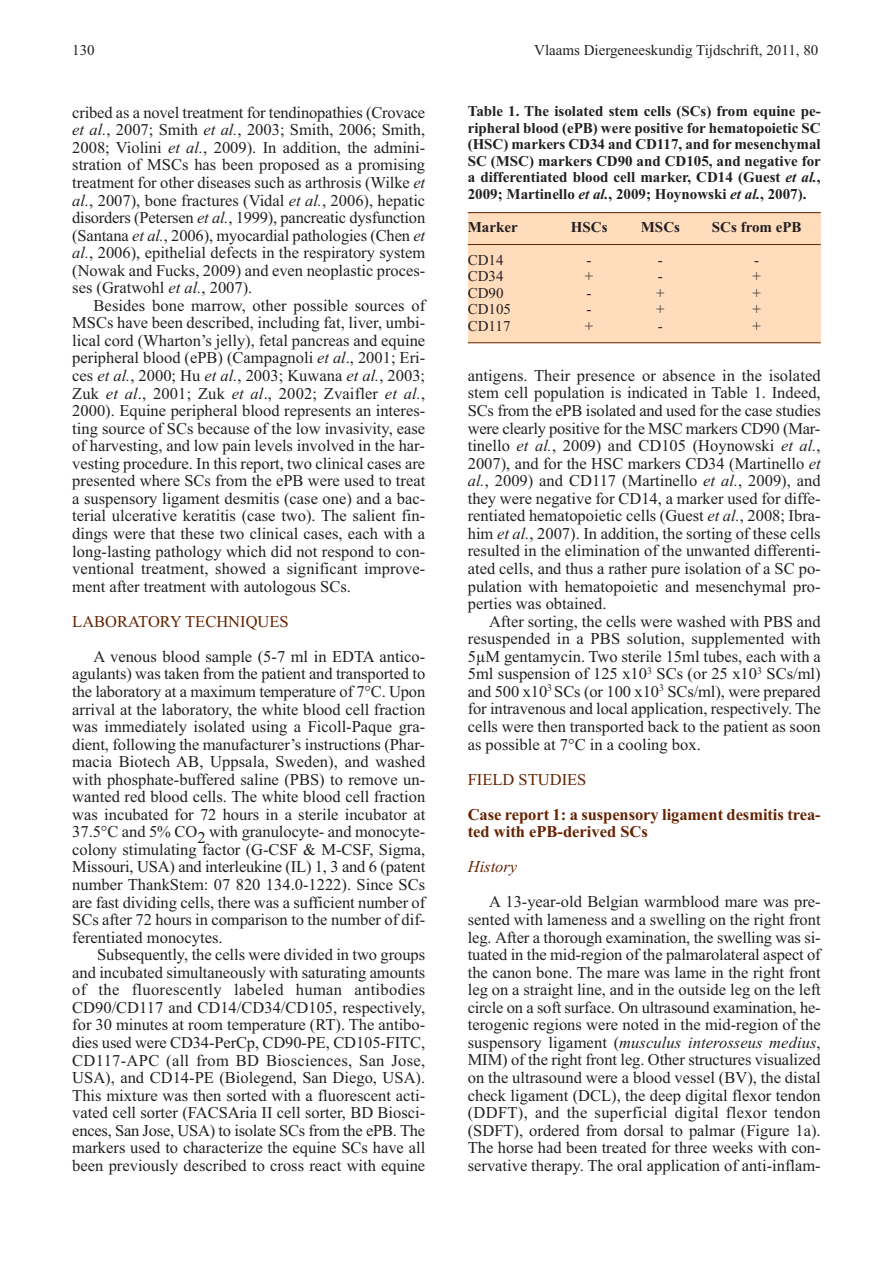
<style>
.page{position:relative;width:893px;height:1263px;background:#fff}
.page>*{position:absolute;margin:0;border:0;box-sizing:border-box;transform-origin:0 0}
.t1{font:16.5px/17.5px "Times New Roman";color:#231f20;text-align:justify}
.t2{font:700 16.5px/17.5px "Times New Roman";letter-spacing:-.005em;color:#642200}
.t3{font:16.5px "Times New Roman";color:#642200}
.t4{font:italic 16.5px "Times New Roman";color:#642200}
.t5{font:700 15px/16.5px "Times New Roman";color:#231f20;text-align:justify}
.t6{font:15px "Times New Roman";color:#231f20}
.s1{font-style:italic}
</style>
<div class="page">
<div style="left:468px;top:213px;width:353px;height:130px;background:#fedcbc"></div>
<hr style="left:468px;top:212px;width:353px;height:1px;background:#642200">
<hr style="left:468px;top:244px;width:353px;height:1px;background:#642200">
<hr style="left:468px;top:342px;width:353px;height:1px;background:#642200">
<p class="t6" style="left:72px;top:45px;width:24px">130</p>
<p class="t6" style="left:534px;top:45px;width:286px">Vlaams Diergeneeskundig Tijdschrift, 2011, 80</p>
<p class="t1" style="left:72px;top:105px;width:354px">cribed as a novel treatment for tendinopathies (Crovace <span class="s1">et al.</span>, 2007; Smith <span class="s1">et al.</span>, 2003; Smith, 2006; Smith, 2008; Violini <span class="s1">et al.</span>, 2009). In addition, the admini&shy;stration of MSCs has been proposed as a promising treatment for other diseases such as arthrosis (Wilke <span class="s1">et al.</span>, 2007), bone fractures (Vidal <span class="s1">et al.</span>, 2006), hepatic disorders (Petersen <span class="s1">et al.</span>, 1999), pancreatic dysfunction (Santana <span class="s1">et al.</span>, 2006), myocardial pathologies (Chen <span class="s1">et al.</span>, 2006), epithelial defects in the respiratory system (Nowak and Fucks, 2009) and even neoplastic proces&shy;ses (Gratwohl <span class="s1">et al.</span>, 2007).</p>
<p class="t1" style="left:72px;top:298px;width:354px;text-indent:21px">Besides bone marrow, other possible sources of MSCs have been described, including fat, liver, umbi&shy;lical cord (Wharton’s jelly), fetal pancreas and equine peripheral blood (ePB) (Campagnoli <span class="s1">et al</span>., 2001; Eri&shy;ces <span class="s1">et al.</span>, 2000; Hu <span class="s1">et al.</span>, 2003; Kuwana <span class="s1">et al.</span>, 2003; Zuk <span class="s1">et al</span>., 2001; Zuk <span class="s1">et al</span>., 2002; Zvaifler <span class="s1">et al.</span>, 2000). Equine peripheral blood represents an interes&shy;ting source of SCs because of the low invasivity, ease of harvesting, and low pain levels involved in the har&shy;vesting procedure. In this report, two clinical cases are presented where SCs from the ePB were used to treat a suspensory ligament desmitis (case one) and a bac&shy;terial ulcerative keratitis (case two). The salient fin&shy;dings were that these two clinical cases, each with a long-lasting pathology which did not respond to con&shy;ventional treatment, showed a significant improve&shy;ment after treatment with autologous SCs.</p>
<p class="t3" style="left:72px;top:615px;width:218px">LABORATORY TECHNIQUES</p>
<p class="t1" style="left:72px;top:649px;width:354px;text-indent:21px">A venous blood sample (5-7 ml in EDTA antico - agulants) was taken from the patient and transported to the laboratory at a maximum temperature of 7°C. Upon arrival at the laboratory, the white blood cell fraction was immediately isolated using a Ficoll-Paque gra&shy;dient, following the manufacturer’s instructions (Phar&shy;macia Biotech AB, Uppsala, Sweden), and washed with phosphate-buffered saline (PBS) to remove un&shy;wanted red blood cells. The white blood cell fraction was incubated for 72 hours in a sterile incubator at 37.5°C and 5% CO2 with granulocyte- and monocyte&shy;colony stimulating factor (G-CSF &amp; M-CSF, Sigma, Missouri, USA) and interleukine (IL) 1, 3 and 6 (patent number ThankStem: 07 820 134.0-1222). Since SCs are fast dividing cells, there was a sufficient number of SCs after 72 hours in comparison to the number of dif&shy;ferentiated monocytes.</p>
<p class="t1" style="left:72px;top:947px;width:354px;text-indent:25px">Subsequently, the cells were divided in two groups and incubated simultaneously with saturating amounts of the fluorescently labeled human antibodies CD90/CD117 and CD14/CD34/CD105, respectively, for 30 minutes at room temperature (RT). The antibo&shy;dies used were CD34-PerCp, CD90-PE, CD105-FITC, CD117-APC (all from BD Biosciences, San Jose, USA), and CD14-PE (Biolegend, San Diego, USA).<br>This mixture was then sorted with a fluorescent acti&shy;vated cell sorter (FACSAria II cell sorter, BD Biosci&shy;ences, San Jose, USA) to isolate SCs from the ePB. The markers used to characterize the equine SCs have all been previously described to cross react with equine</p>
<p class="t5" style="left:468px;top:105px;width:355px">Table 1. The isolated stem cells (SCs) from equine pe&shy;ripheral blood (ePB) were positive for hematopoietic SC (HSC) markers CD34 and CD117, and for mesenchymal SC (MSC) markers CD90 and CD105, and negative for a differentiated blood cell marker, CD14 (Guest <span class="s1">et al.</span>, 2009; Martinello <span class="s1">et al.</span>, 2009; Hoynowski <span class="s1">et al.</span>, 2007).</p>
<p class="t5" style="left:468px;top:220px;width:51px">Marker</p>
<p class="t5" style="left:571px;top:220px;width:38px">HSCs</p>
<p class="t5" style="left:641px;top:220px;width:41px">MSCs</p>
<p class="t5" style="left:712px;top:220px;width:91px">SCs from ePB</p>
<p class="t6" style="left:468px;top:255px;width:37px">CD14</p>
<p class="t6" style="left:587px;top:255px;width:6px">-</p>
<p class="t6" style="left:658px;top:255px;width:6px">-</p>
<p class="t6" style="left:754px;top:255px;width:6px">-</p>
<p class="t6" style="left:468px;top:271px;width:37px">CD34</p>
<p class="t6" style="left:585px;top:271px;width:10px">+</p>
<p class="t6" style="left:658px;top:271px;width:6px">-</p>
<p class="t6" style="left:753px;top:271px;width:10px">+</p>
<p class="t6" style="left:468px;top:288px;width:37px">CD90</p>
<p class="t6" style="left:587px;top:288px;width:6px">-</p>
<p class="t6" style="left:656px;top:288px;width:10px">+</p>
<p class="t6" style="left:753px;top:288px;width:10px">+</p>
<p class="t6" style="left:468px;top:304px;width:45px">CD105</p>
<p class="t6" style="left:587px;top:304px;width:6px">-</p>
<p class="t6" style="left:656px;top:304px;width:10px">+</p>
<p class="t6" style="left:753px;top:304px;width:10px">+</p>
<p class="t6" style="left:468px;top:321px;width:44px">CD117</p>
<p class="t6" style="left:585px;top:321px;width:10px">+</p>
<p class="t6" style="left:658px;top:321px;width:6px">-</p>
<p class="t6" style="left:753px;top:321px;width:10px">+</p>
<p class="t1" style="left:468px;top:368px;width:354px">antigens. Their presence or absence in the isolated stem cell population is indicated in Table 1. Indeed, SCs from the ePB isolated and used for the case studies were clearly positive for the MSC markers CD90 (Mar&shy;tinello <span class="s1">et al.</span>, 2009) and CD105 (Hoynowski <span class="s1">et al.</span>, 2007), and for the HSC markers CD34 (Martinello <span class="s1">et al.</span>, 2009) and CD117 (Martinello <span class="s1">et al.</span>, 2009), and they were negative for CD14, a marker used for diffe&shy;rentiated hematopoietic cells (Guest <span class="s1">et al.</span>, 2008; Ibra&shy;him <span class="s1">et al.</span>, 2007). In addition, the sorting of these cells resulted in the elimination of the unwanted differenti&shy;ated cells, and thus a rather pure isolation of a SC po&shy;pulation with hematopoietic and mesenchymal pro&shy;perties was obtained.</p>
<p class="t1" style="left:468px;top:614px;width:354px;text-indent:21px">After sorting, the cells were washed with PBS and resuspended in a PBS solution, supplemented with 5µM gentamycin. Two sterile 15ml tubes, each with a 5ml suspension of 125 x10<sup>3</sup> SCs (or 25 x10<sup>3</sup> SCs/ml) and 500 x10<sup>3</sup> SCs (or 100 x10<sup>3</sup> SCs/ml), were prepared for intravenous and local application, respectively. The cells were then transported back to the patient as soon as possible at 7°C in a cooling box.</p>
<p class="t3" style="left:468px;top:773px;width:120px">FIELD STUDIES</p>
<p class="t2" style="left:468px;top:807px;width:354px">Case report 1: a suspensory ligament desmitis trea&shy;ted with ePB-derived SCs</p>
<p class="t4" style="left:468px;top:861px;width:51px">History</p>
<p class="t1" style="left:468px;top:895px;width:354px;text-indent:21px">A 13-year-old Belgian warmblood mare was pre&shy;sented with lameness and a swelling on the right front leg. After a thorough examination, the swelling was si&shy;tuated in the mid-region of the palmarolateral aspect of the canon bone. The mare was lame in the right front leg on a straight line, and in the outside leg on the left circle on a soft surface. On ultrasound examination, he&shy;terogenic regions were noted in the mid-region of the suspensory ligament (<span class="s1">musculus interosseus medius</span>, MIM) of the right front leg. Other structures visualized on the ultrasound were a blood vessel (BV), the distal check ligament (DCL), the deep digital flexor tendon (DDFT), and the superficial digital flexor tendon (SDFT), ordered from dorsal to palmar (Figure 1a).<br>The horse had been treated for three weeks with con&shy;servative therapy. The oral application of anti-inflam-</p>
</div>
